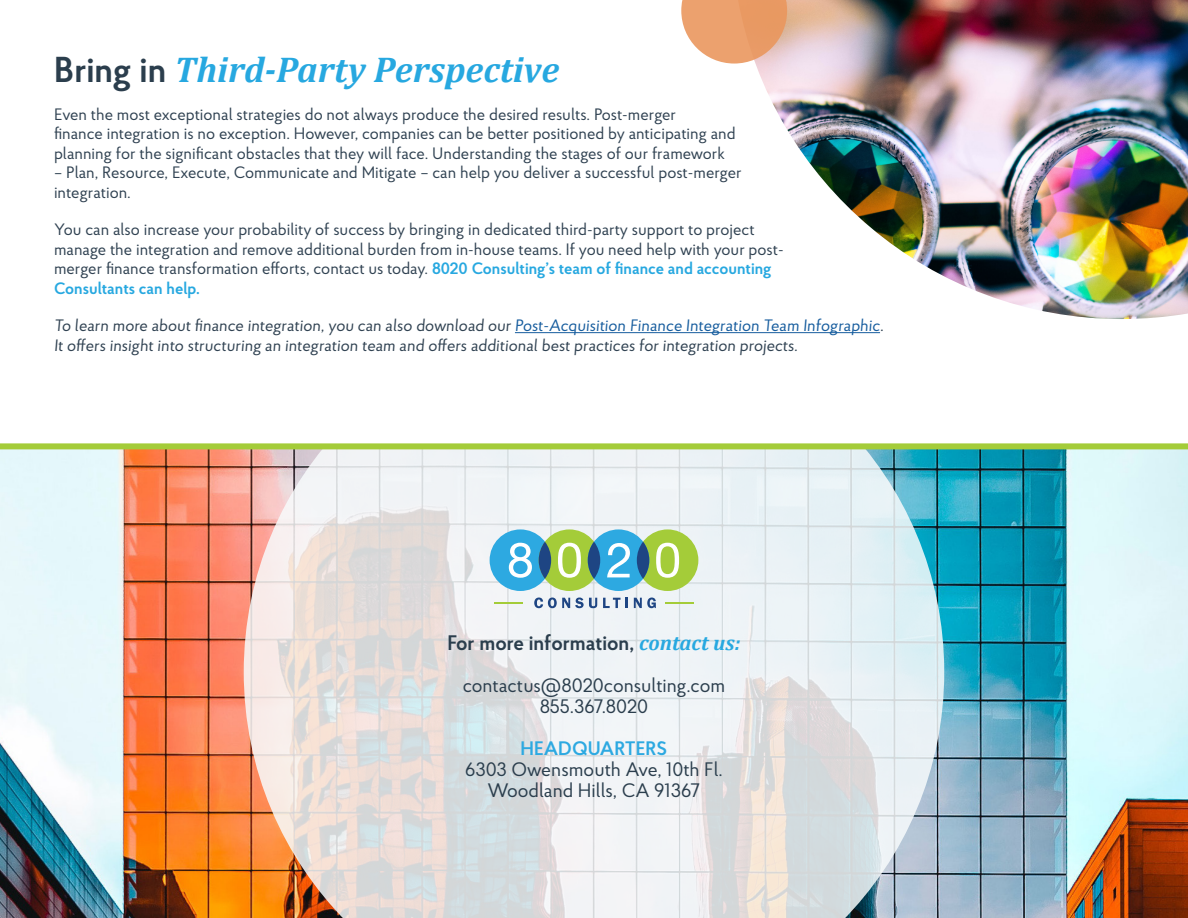
<style>
.page{position:relative;width:1188px;height:918px;background:#fff}
.page>*{position:absolute;margin:0;border:0;box-sizing:border-box;transform-origin:0 0}
.t1{font:italic 700 36px "Cambria";color:#27a8e0}
.t2{font:600 21px "Proba Pro";color:#2b3e4d}
.t3{font:19.5px "Proba Pro";color:#2b3e4d}
.t4{font:600 19.5px "Proba Pro";color:#2da9e1}
.Paragraph_Style_1{font:16.5px/19.5px "Proba Pro";color:#304252}
.s1{font-family:"Proba Pro";font-weight:600;font-style:normal;color:#2b3e4d}
.s2{font-weight:600;color:#27a8e0}
.s3{color:#175d9e}
.s4{font-family:"Cambria";font-weight:700;font-style:italic;color:#27a8e0}
</style>
<div class="page">
<img style="left:0;top:449px;width:1188px;height:469px">
<svg style="left:244px;top:449px;width:700px;height:469px"></svg>
<hr style="left:515px;top:332px;width:365px;height:1px;background:#175d9e">
<hr style="left:665px;top:602px;width:29px;height:2px;background:#a4cc39">
<hr style="left:494px;top:602px;width:29px;height:2px;background:#a4cc39">
<svg style="left:534px;top:598px;width:63px;height:10px"></svg>
<svg style="left:603px;top:598px;width:25px;height:10px"></svg>
<svg style="left:634px;top:598px;width:22px;height:10px"></svg>
<div style="left:490px;top:529px;width:61px;height:62px;background:#2da9e1;border-radius:50%"></div>
<div style="left:539px;top:529px;width:61px;height:62px;background:#a4cc39;border-radius:50%"></div>
<div style="left:637px;top:529px;width:61px;height:62px;background:#a4cc39;border-radius:50%"></div>
<div style="left:588px;top:529px;width:61px;height:62px;background:#2da9e1;border-radius:50%"></div>
<svg style="left:539px;top:542px;width:12px;height:37px"></svg>
<div style="left:588px;top:542px;width:12px;height:37px;background:#1e4583;border-radius:50%"></div>
<div style="left:637px;top:542px;width:12px;height:37px;background:#1e4583;border-radius:50%"></div>
<svg style="left:656px;top:543px;width:23px;height:35px"></svg>
<svg style="left:607px;top:543px;width:23px;height:34px"></svg>
<svg style="left:558px;top:543px;width:23px;height:35px"></svg>
<svg style="left:509px;top:543px;width:23px;height:35px"></svg>
<img style="left:756px;top:0;width:432px;height:319px">
<svg style="left:681px;top:0;width:106px;height:64px;background:#ecab81"></svg>
<div style="left:0;top:443px;width:1188px;height:6px;background:#a4cc39"></div>
<p class="t1" style="left:54px;top:44px;width:507px"><span class="s1">Bring in</span> Third-Party Perspective</p>
<p class="Paragraph_Style_1" style="left:54px;top:104px;width:683px">Even the most exceptional strategies do not always produce the desired results. Post-merger<br>finance integration is no exception. However, companies can be better positioned by anticipating and planning for the significant obstacles that they will face. Understanding the stages of our framework</p>
<p class="Paragraph_Style_1" style="left:54px;top:162px;width:689px">– Plan, Resource, Execute, Communicate and Mitigate – can help you deliver a successful post-merger integration.</p>
<p class="Paragraph_Style_1" style="left:54px;top:219px;width:731px">You can also increase your probability of success by bringing in dedicated third-party support to project manage the integration and remove additional burden from in-house teams. If you need help with your post&shy;merger finance transformation efforts, contact us today. <span class="s2">8020 Consulting’s team of finance and accounting Consultants can help.</span></p>
<p class="Paragraph_Style_1" style="left:54px;top:315px;width:833px">To learn more about finance integration, you can also download our <span class="s3">Post-Acquisition Finance Integration Team Infographic</span>.<br>It offers insight into structuring an integration team and offers additional best practices for integration projects.</p>
<p class="t2" style="left:447px;top:629px;width:295px">For more information, <span class="s4">contact us:</span></p>
<p class="t3" style="left:463px;top:673px;width:264px">contactus@8020consulting.com</p>
<p class="t3" style="left:540px;top:694px;width:110px">855.367.8020</p>
<p class="t4" style="left:521px;top:736px;width:148px">HEADQUARTERS</p>
<p class="t3" style="left:465px;top:757px;width:259px">6303 Owensmouth Ave, 10th Fl.</p>
<p class="t3" style="left:488px;top:778px;width:214px">Woodland Hills, CA 91367</p>
</div>
